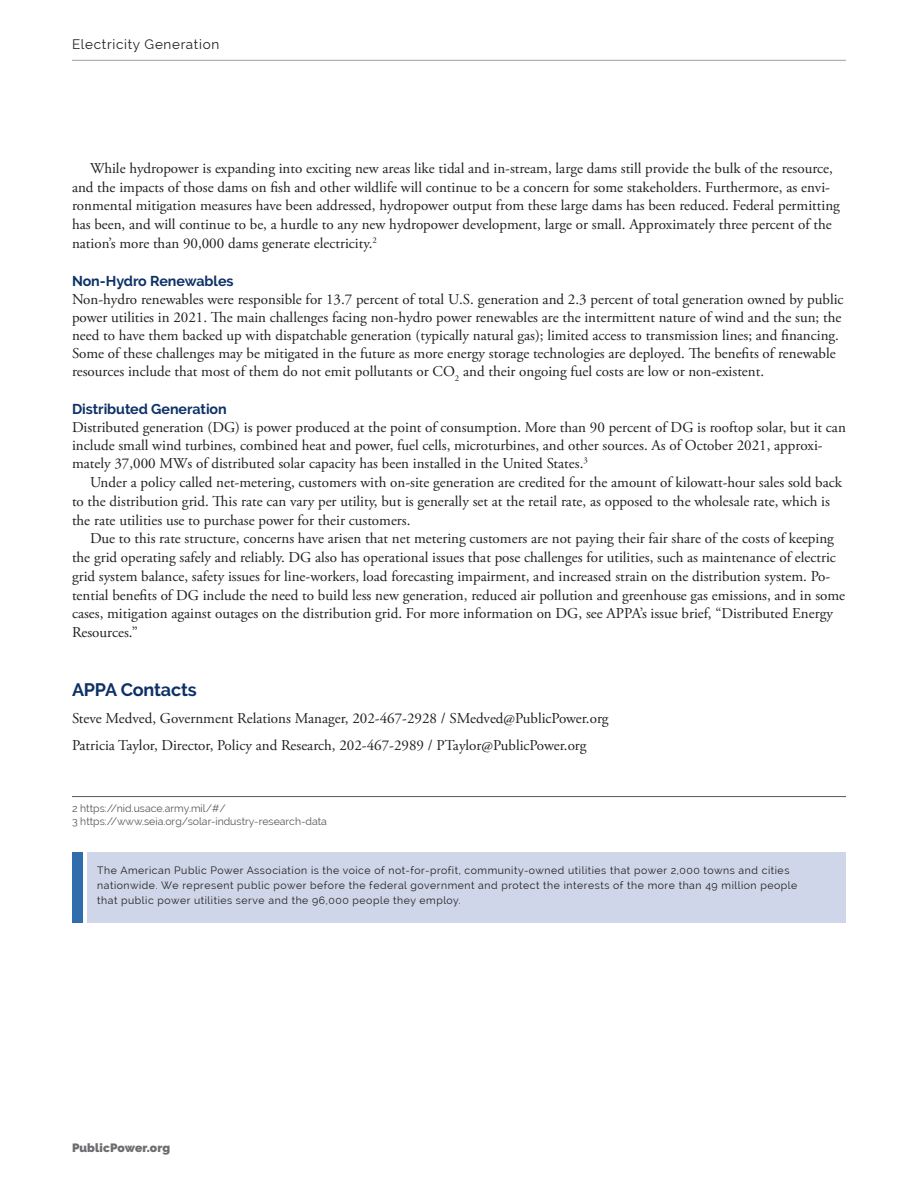
<style>
.page{position:relative;width:918px;height:1188px;background:#fff}
.page>*{position:absolute;margin:0;border:0;box-sizing:border-box;transform-origin:0 0}
.Subhead_1{font:700 18px "Raleway";letter-spacing:-.01em;color:#0d3166}
.Body_Text{font:15px/18.8px "Adobe Garamond Pro";color:#231f20}
.First_Graph{font:15px/18px "Adobe Garamond Pro";color:#231f20}
.Contacts{font:15px "Adobe Garamond Pro";color:#231f20}
.Subhead_2{font:700 14.25px "Raleway";letter-spacing:-.005em;color:#0d3166}
.Sheet_Head{font:13.5px "Raleway";letter-spacing:.05em;color:#231f20}
.t1{font:900 12px "Raleway";letter-spacing:.01em;color:#6c6d70}
.End_Note{font:10.5px/15px "Raleway";letter-spacing:.05em;color:#231f20}
.Footnote{font:10.5px/13.5px "Raleway";color:#57585a}
</style>
<div class="page">
<hr style="left:72px;top:60px;width:774px;height:1px;background:#9d9fa2">
<div style="left:87px;top:852px;width:759px;height:71px;background:#d0d6e9"></div>
<div style="left:72px;top:852px;width:11px;height:71px;background:#2f6dad"></div>
<hr style="left:72px;top:796px;width:774px;height:1px;background:#57585a">
<p class="Sheet_Head" style="left:72px;top:36px;width:149px">Electricity Generation</p>
<p class="Body_Text" style="left:72px;top:159px;width:769px;text-indent:18px">While hydropower is expanding into exciting new areas like tidal and in-stream, large dams still provide the bulk of the resource, and the impacts of those dams on fish and other wildlife will continue to be a concern for some stakeholders. Furthermore, as envi&shy;ronmental mitigation measures have been addressed, hydropower output from these large dams has been reduced. Federal permitting has been, and will continue to be, a hurdle to any new hydropower development, large or small. Approximately three percent of the nation’s more than 90,000 dams generate electricity.<sup>2</sup></p>
<p class="Subhead_2" style="left:72px;top:273px;width:163px">Non-Hydro Renewables</p>
<p class="First_Graph" style="left:72px;top:291px;width:773px">Non-hydro renewables were responsible for 13.7 percent of total U.S. generation and 2.3 percent of total generation owned by public power utilities in 2021. The main challenges facing non-hydro power renewables are the intermittent nature of wind and the sun; the need to have them backed up with dispatchable generation (typically natural gas); limited access to transmission lines; and financing.<br>Some of these challenges may be mitigated in the future as more energy storage technologies are deployed. The benefits of renewable resources include that most of them do not emit pollutants or CO<sub>2</sub> and their ongoing fuel costs are low or non-existent.</p>
<p class="Subhead_2" style="left:72px;top:401px;width:156px">Distributed Generation</p>
<p class="First_Graph" style="left:72px;top:419px;width:775px">Distributed generation (DG) is power produced at the point of consumption. More than 90 percent of DG is rooftop solar, but it can include small wind turbines, combined heat and power, fuel cells, microturbines, and other sources. As of October 2021, approxi&shy;mately 37,000 MWs of distributed solar capacity has been installed in the United States.<sup>3</sup></p>
<p class="Body_Text" style="left:72px;top:474px;width:772px;text-indent:18px">Under a policy called net-metering, customers with on-site generation are credited for the amount of kilowatt-hour sales sold back to the distribution grid. This rate can vary per utility, but is generally set at the retail rate, as opposed to the wholesale rate, which is the rate utilities use to purchase power for their customers.</p>
<p class="Body_Text" style="left:72px;top:530px;width:775px;text-indent:18px">Due to this rate structure, concerns have arisen that net metering customers are not paying their fair share of the costs of keeping the grid operating safely and reliably. DG also has operational issues that pose challenges for utilities, such as maintenance of electric grid system balance, safety issues for line-workers, load forecasting impairment, and increased strain on the distribution system. Po&shy;tential benefits of DG include the need to build less new generation, reduced air pollution and greenhouse gas emissions, and in some cases, mitigation against outages on the distribution grid. For more information on DG, see APPA’s issue brief, “Distributed Energy Resources.”</p>
<p class="Subhead_1" style="left:72px;top:679px;width:126px">APPA Contacts</p>
<p class="Contacts" style="left:72px;top:709px;width:538px">Steve Medved, Government Relations Manager, 202-467-2928 / SMedved@PublicPower.org</p>
<p class="Contacts" style="left:72px;top:736px;width:516px">Patricia Taylor, Director, Policy and Research, 202-467-2989 / PTaylor@PublicPower.org</p>
<p class="Footnote" style="left:72px;top:801px;width:257px">2 https://nid.usace.army.mil/#/<br>3 https://www.seia.org/solar-industry-research-data</p>
<p class="End_Note" style="left:97px;top:862px;width:702px">The American Public Power Association is the voice of not-for-profit, community-owned utilities that power 2,000 towns and cities nationwide. We represent public power before the federal government and protect the interests of the more than 49 million people that public power utilities serve and the 96,000 people they employ.</p>
<p class="t1" style="left:72px;top:1140px;width:100px">PublicPower.org</p>
</div>
